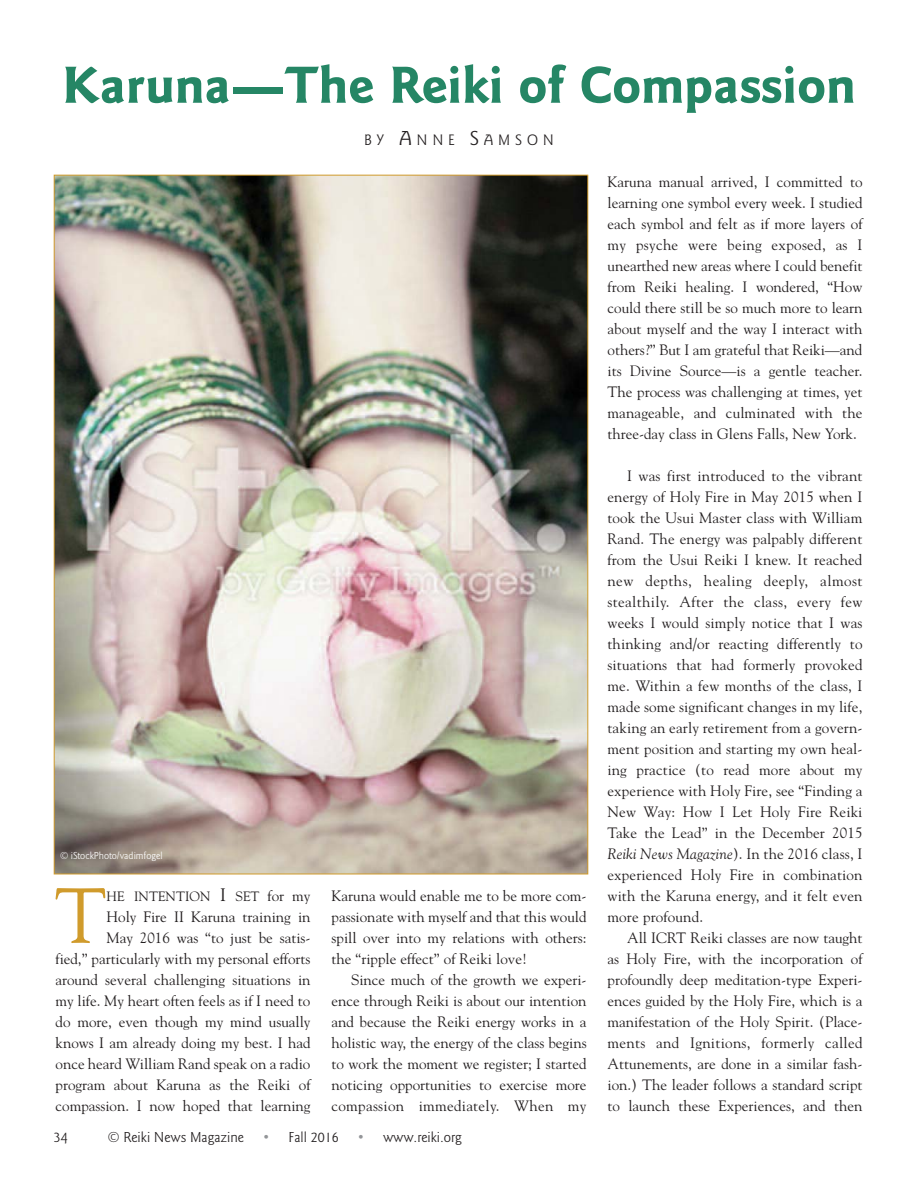
<style>
.page{position:relative;width:918px;height:1188px;background:#fff}
.page>*{position:absolute;margin:0;border:0;box-sizing:border-box;transform-origin:0 0}
.t1{font:77.7px "Goudy";color:#d09b2c}
.t2{font:700 54px "Goudy Sans Pro";color:#258665}
.t3{font:15.75px "Goudy Sans Pro";letter-spacing:.31em;color:#231f20}
.t4{font:15px/21px "Goudy";color:#231f20;text-align:justify}
.t5{font:15px "Goudy Sans Pro";color:#231f20}
.t6{font:13.5px "Goudy";color:#231f20}
.t7{font:10.5px "Goudy Sans Pro";color:#fff}
.s1{font-size:21px}
.s2{font-size:18px}
.s3{font-size:15px}
.s4{color:#939598}
.s5{font-style:italic}
</style>
<div class="page">
<img style="left:56px;top:177px;width:530px;height:695px">
<h2 class="t2" style="left:62px;top:53px;width:795px">Karuna—The Reiki of Compassion</h2>
<p class="t3" style="left:364px;top:131px;width:191px">BY <span class="s1">A</span>NNE <span class="s1">S</span>AMSON</p>
<p class="t7" style="left:60px;top:850px;width:104px">© iStockPhoto/vadimfogel</p>
<h1 class="t1" style="left:55px;top:868px;width:53px">T</h1>
<p class="t6" style="left:107px;top:888px;width:205px">HE INTENTION <span class="s2">I</span> SET <span class="s3">for my</span></p>
<p class="t4" style="left:56px;top:906px;width:257px;text-align:right">Holy Fire II Karuna training in<br>May 2016 was “to just be satis-<br>fied,” particularly with my personal efforts around several challenging situations in my life. My heart often feels as if I need to do more, even though my mind usually knows I am already doing my best. I had once heard William Rand speak on a radio program about Karuna as the Reiki of compassion. I now hoped that learning</p>
<p class="t4" style="left:332px;top:885px;width:257px">Karuna would enable me to be more com&shy;passionate with myself and that this would spill over into my relations with others: the “ripple effect” of Reiki love!</p>
<p class="t4" style="left:332px;top:969px;width:257px;text-indent:20px">Since much of the growth we experi&shy;ence through Reiki is about our intention and because the Reiki energy works in a holistic way, the energy of the class begins to work the moment we register; I started noticing opportunities to exercise more compassion immediately. When my</p>
<p class="t5" style="left:54px;top:1129px;width:15px">34</p>
<p class="t5" style="left:108px;top:1129px;width:138px">© Reiki News Magazine</p>
<p class="t5" style="left:263px;top:1129px;width:77px"><span class="s4">•</span> Fall 2016</p>
<p class="t5" style="left:357px;top:1129px;width:106px"><span class="s4">•</span> www.reiki.org</p>
<p class="t4" style="left:608px;top:171px;width:257px">Karuna manual arrived, I committed to learning one symbol every week. I studied each symbol and felt as if more layers of my psyche were being exposed, as I unearthed new areas where I could benefit from Reiki healing. I wondered, “How could there still be so much more to learn about myself and the way I interact with others?” But I am grateful that Reiki—and its Divine Source—is a gentle teacher.<br>The process was challenging at times, yet manageable, and culminated with the three-day class in Glens Falls, New York.</p>
<p class="t4" style="left:608px;top:465px;width:257px;text-indent:20px">I was first introduced to the vibrant energy of Holy Fire in May 2015 when I took the Usui Master class with William Rand. The energy was palpably different from the Usui Reiki I knew. It reached new depths, healing deeply, almost stealthily. After the class, every few weeks I would simply notice that I was thinking and/or reacting differently to situations that had formerly provoked me. Within a few months of the class, I made some significant changes in my life, taking an early retirement from a govern&shy;ment position and starting my own heal&shy;ing practice (to read more about my experience with Holy Fire, see “Finding a New Way: How I Let Holy Fire Reiki Take the Lead” in the December 2015<br><span class="s5">Reiki News Magazine</span>). In the 2016 class, I experienced Holy Fire in combination with the Karuna energy, and it felt even more profound.</p>
<p class="t4" style="left:608px;top:927px;width:257px;text-indent:20px">All ICRT Reiki classes are now taught as Holy Fire, with the incorporation of profoundly deep meditation-type Experi&shy;ences guided by the Holy Fire, which is a manifestation of the Holy Spirit. (Place&shy;ments and Ignitions, formerly called Attunements, are done in a similar fash&shy;ion.) The leader follows a standard script to launch these Experiences, and then</p>
</div>
